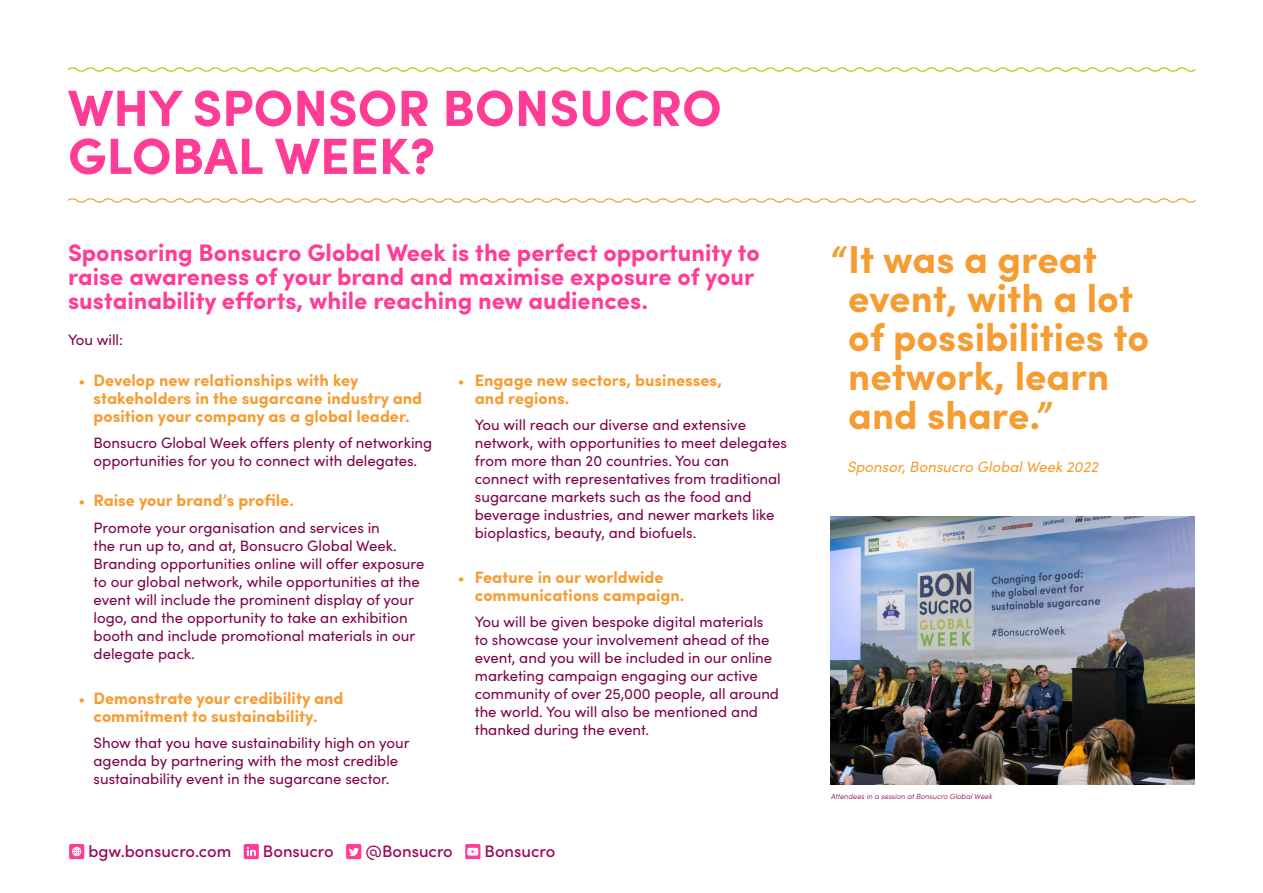
<style>
.page{position:relative;width:1263px;height:893px;background:#fff}
.page>*{position:absolute;margin:0;border:0;box-sizing:border-box;transform-origin:0 0}
.t1{font:700 51px/48px "Sofia Pro";color:#ff3c96}
.t2{font:700 39px/39px "Sofia Pro";color:#f59d32}
.t3{font:700 24px/24px "Sofia Pro";color:#ff3c96}
.t4{font:500 16.65px "Sofia Pro";color:#9c045c}
.t5{font:700 16.5px/18px "Sofia Pro";color:#f59d32}
.t6{font:15px/18px "Sofia Pro";color:#7d034a}
.t7{font:italic 15px "Sofia Pro";color:#f59d32}
.t8{font:italic 300 7.5px "Sofia Pro";color:#7d034a}
.s1{font-weight:400;font-size:15px}
</style>
<div class="page">
<svg style="left:67px;top:198px;width:1129px;height:5px"></svg>
<svg style="left:67px;top:67px;width:1129px;height:5px"></svg>
<img style="left:830px;top:517px;width:364px;height:267px">
<svg style="left:69px;top:844px;width:15px;height:15px"></svg>
<svg style="left:244px;top:844px;width:15px;height:15px"></svg>
<svg style="left:346px;top:844px;width:15px;height:15px"></svg>
<svg style="left:465px;top:844px;width:15px;height:15px"></svg>
<h1 class="t1" style="left:68px;top:81px;width:655px">WHY SPONSOR BONSUCRO<br>GLOBAL WEEK?</h1>
<h3 class="t3" style="left:68px;top:240px;width:693px">Sponsoring Bonsucro Global Week is the perfect opportunity to raise awareness of your brand and maximise exposure of your sustainability efforts, while reaching new audiences.</h3>
<p class="t6" style="left:68px;top:330px;width:57px">You will:</p>
<p class="t5" style="left:94px;top:370px;width:330px;text-indent:-15px"><span class="s1">•</span> Develop new relationships with key stakeholders in the sugarcane industry and position your company as a global leader.</p>
<p class="t6" style="left:94px;top:433px;width:340px">Bonsucro Global Week offers plenty of networking opportunities for you to connect with delegates.</p>
<p class="t5" style="left:79px;top:491px;width:217px"><span class="s1">•</span> Raise your brand’s profile.</p>
<p class="t6" style="left:94px;top:518px;width:332px">Promote your organisation and services in<br>the run up to, and at, Bonsucro Global Week.<br>Branding opportunities online will offer exposure to our global network, while opportunities at the event will include the prominent display of your logo, and the opportunity to take an exhibition booth and include promotional materials in our delegate pack.</p>
<p class="t5" style="left:94px;top:688px;width:251px;text-indent:-15px"><span class="s1">•</span> Demonstrate your credibility and commitment to sustainability.</p>
<p class="t6" style="left:94px;top:733px;width:318px">Show that you have sustainability high on your agenda by partnering with the most credible sustainability event in the sugarcane sector.</p>
<p class="t5" style="left:475px;top:370px;width:249px;text-indent:-17px"><span class="s1">•</span> Engage new sectors, businesses, and regions.</p>
<p class="t6" style="left:475px;top:415px;width:314px">You will reach our diverse and extensive network, with opportunities to meet delegates from more than 20 countries. You can connect with representatives from traditional sugarcane markets such as the food and beverage industries, and newer markets like bioplastics, beauty, and biofuels.</p>
<p class="t5" style="left:475px;top:567px;width:211px;text-indent:-17px"><span class="s1">•</span> Feature in our worldwide communications campaign.</p>
<p class="t6" style="left:475px;top:612px;width:306px">You will be given bespoke digital materials to showcase your involvement ahead of the event, and you will be included in our online marketing campaign engaging our active community of over 25,000 people, all around the world. You will also be mentioned and thanked during the event.</p>
<p class="t4" style="left:88px;top:839px;width:144px">bgw.bonsucro.com</p>
<p class="t4" style="left:263px;top:839px;width:72px">Bonsucro</p>
<p class="t4" style="left:365px;top:839px;width:89px">@Bonsucro</p>
<p class="t4" style="left:484px;top:839px;width:72px">Bonsucro</p>
<h2 class="t2" style="left:848px;top:237px;width:302px;text-indent:-18px">“It was a great event, with a lot of possibilities to network, learn and share.”</h2>
<p class="t7" style="left:848px;top:456px;width:253px">Sponsor, Bonsucro Global Week 2022</p>
<p class="t8" style="left:831px;top:791px;width:163px">Attendees in a session at Bonsucro Global Week</p>
</div>
